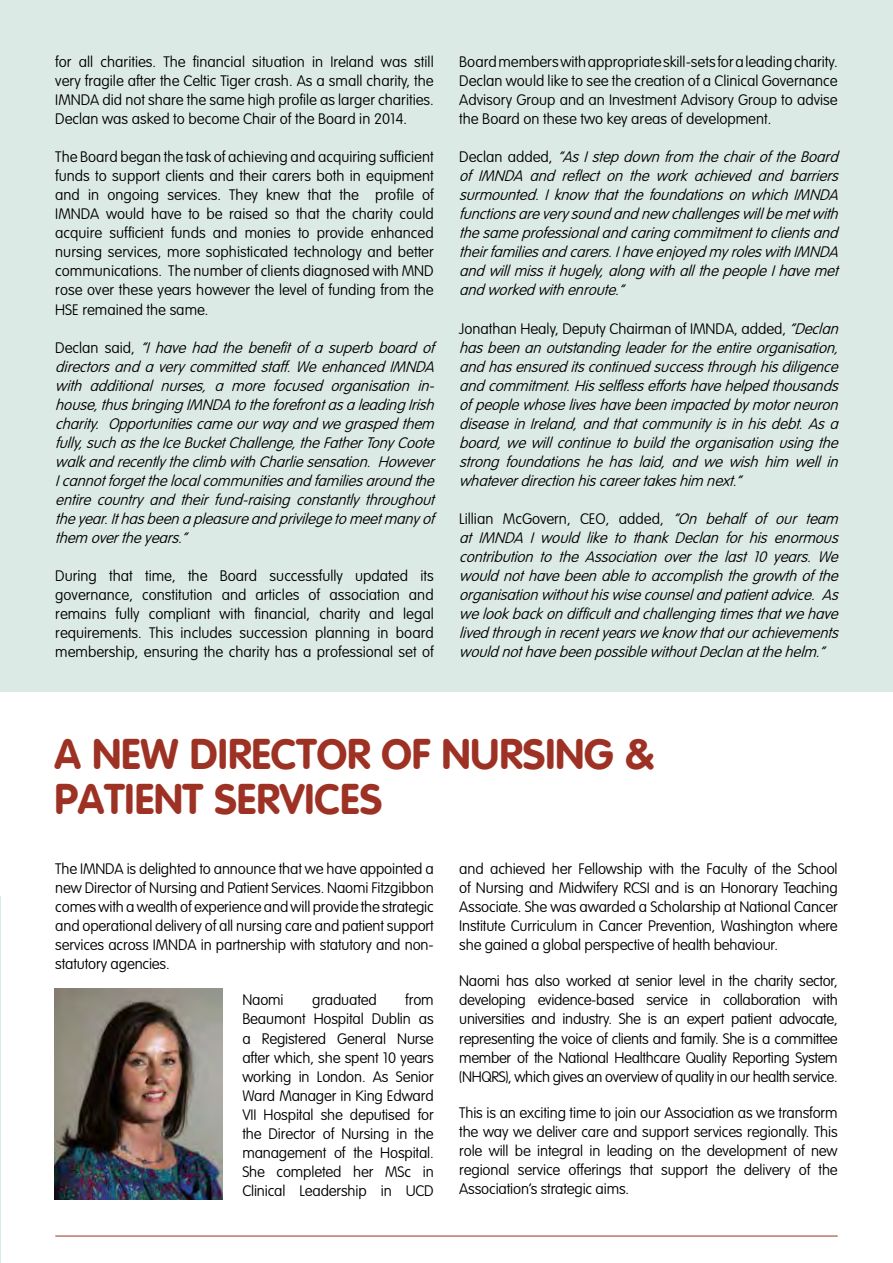
<style>
.page{position:relative;width:893px;height:1263px;background:#fff}
.page>*{position:absolute;margin:0;border:0;box-sizing:border-box;transform-origin:0 0}
.t1{font:42px/45px "VAG Rounded Bold";color:#9d3224}
.t2{font:100 15px/19px "VAG Rounded Std";letter-spacing:-.01em;color:#000;text-align:justify}
.t3{font:italic 100 15px/19px "VAG Rounded Std";color:#000;text-align:justify}
.s1{font-style:normal}
</style>
<div class="page">
<hr style="left:55px;top:1236px;width:783px;height:1px;background:#9d3224">
<hr style="left:0;top:896px;width:1px;height:367px;background:#dceae5">
<div style="left:0;top:0;width:893px;height:691px;background:#dceae5"></div>
<img style="left:55px;top:988px;width:167px;height:211px">
<p class="t2" style="left:55px;top:53px;width:380px">for all charities. The financial situation in Ireland was still very fragile after the Celtic Tiger crash. As a small charity, the IMNDA did not share the same high profile as larger charities.<br>Declan was asked to become Chair of the Board in 2014.</p>
<p class="t2" style="left:55px;top:148px;width:380px">The Board began the task of achieving and acquiring sufficient funds to support clients and their carers both in equipment and in ongoing services. They knew that the profile of IMNDA would have to be raised so that the charity could acquire sufficient funds and monies to provide enhanced nursing services, more sophisticated technology and better communications. The number of clients diagnosed with MND rose over these years however the level of funding from the HSE remained the same.</p>
<p class="t3" style="left:55px;top:338px;width:385px"><span class="s1">D e c l a n s a i d ,</span> “I have had the benefit of a superb board of directorsandaverycommittedstaff.WeenhancedIMNDA with additional nurses, a more focused organisation in&shy;house,thusbringingIMNDA totheforefrontasaleadingIrish charity. Opportunitiescameourwayandwegraspedthem fully,suchastheIceBucketChallenge,theFatherTonyCoote walkandrecentlytheclimbwithCharliesensation. However Icannotforgetthelocalcommunitiesandfamiliesaroundthe entire country and their fund-raising constantly throughout theyear.Ithasbeenapleasureandprivilegetomeetmanyof them overtheyears.”</p>
<p class="t2" style="left:55px;top:567px;width:380px">During that time, the Board successfully updated its governance, constitution and articles of association and remains fully compliant with financial, charity and legal requirements. This includes succession planning in board membership, ensuring the charity has a professional set of</p>
<p class="t2" style="left:459px;top:53px;width:380px">Board members with appropriate skill-sets for a leading charity.<br>Declan would like to see the creation of a Clinical Governance Advisory Group and an Investment Advisory Group to advise the Board on these two key areas of development.</p>
<p class="t3" style="left:459px;top:148px;width:385px"><span class="s1">D e c l a n a d d e d ,</span> “AsIstepdownfrom thechairoftheBoard of IMNDA and reflect on the work achieved and barriers surmounted. I know that the foundations on which IMNDA functionsareverysoundandnew challengeswillbemetwith thesameprofessionalandcaringcommitmenttoclientsand theirfamiliesandcarers.IhaveenjoyedmyroleswithIMNDA andwillmissithugely,alongwithallthepeopleIhavemet andworkedwithenroute.”</p>
<p class="t3" style="left:459px;top:319px;width:385px"><span class="s1">Jonathan Healy, Deputy Chairman of IMNDA, added,</span> “Declan hasbeenanoutstandingleaderfortheentireorganisation, andhasensureditscontinuedsuccessthroughhisdiligence andcommitment.Hisselflesseffortshavehelpedthousands ofpeoplewhoseliveshavebeenimpactedbymotorneuron diseaseinIreland,andthatcommunityisinhisdebt.Asa board,wewillcontinuetobuildtheorganisationusingthe strong foundations he has laid, and we wish him well in whateverdirectionhiscareertakeshim next.”</p>
<p class="t3" style="left:459px;top:510px;width:385px"><span class="s1">Lillian McGovern, CEO, added,</span> “On behalf of our team at IMNDA I would like to thank Declan for his enormous contribution to the Association over the last 10 years. We wouldnothavebeenabletoaccomplishthegrowthofthe organisationwithouthiswisecounselandpatientadvice. As welookbackondifficultandchallengingtimesthatwehave livedthroughinrecentyearsweknow thatourachievements wouldnothavebeenpossiblewithoutDeclanatthehelm.”</p>
<h1 class="t1" style="left:55px;top:731px;width:601px">A NEW DIRECTOR OF NURSING &amp;<br>PATIENT SERVICES</h1>
<p class="t2" style="left:55px;top:860px;width:380px">The IMNDA is delighted to announce that we have appointed a new Director of Nursing and Patient Services. Naomi Fitzgibbon comes with a wealth of experience and will provide the strategic and operational delivery of all nursing care and patient support services across IMNDA in partnership with statutory and non&shy;statutory agencies.</p>
<p class="t2" style="left:242px;top:991px;width:43px">Naomi</p>
<p class="t2" style="left:312px;top:991px;width:66px">graduated</p>
<p class="t2" style="left:242px;top:991px;width:193px;text-indent:163px">from Beaumont Hospital Dublin as a Registered General Nurse after which, she spent 10 years working in London. As Senior Ward Manager in King Edward VII Hospital she deputised for the Director of Nursing in the management of the Hospital.<br>She completed her MSc in Clinical Leadership in UCD</p>
<p class="t2" style="left:459px;top:860px;width:380px">and achieved her Fellowship with the Faculty of the School of Nursing and Midwifery RCSI and is an Honorary Teaching Associate. She was awarded a Scholarship at National Cancer Institute Curriculum in Cancer Prevention, Washington where she gained a global perspective of health behaviour.</p>
<p class="t2" style="left:459px;top:972px;width:380px">Naomi has also worked at senior level in the charity sector, developing evidence-based service in collaboration with universities and industry. She is an expert patient advocate, representing the voice of clients and family. She is a committee member of the National Healthcare Quality Reporting System (NHQRS), which gives an overview of quality in our health service.</p>
<p class="t2" style="left:459px;top:1103px;width:380px">This is an exciting time to join our Association as we transform the way we deliver care and support services regionally. This role will be integral in leading on the development of new regional service offerings that support the delivery of the Association’s strategic aims.</p>
</div>
